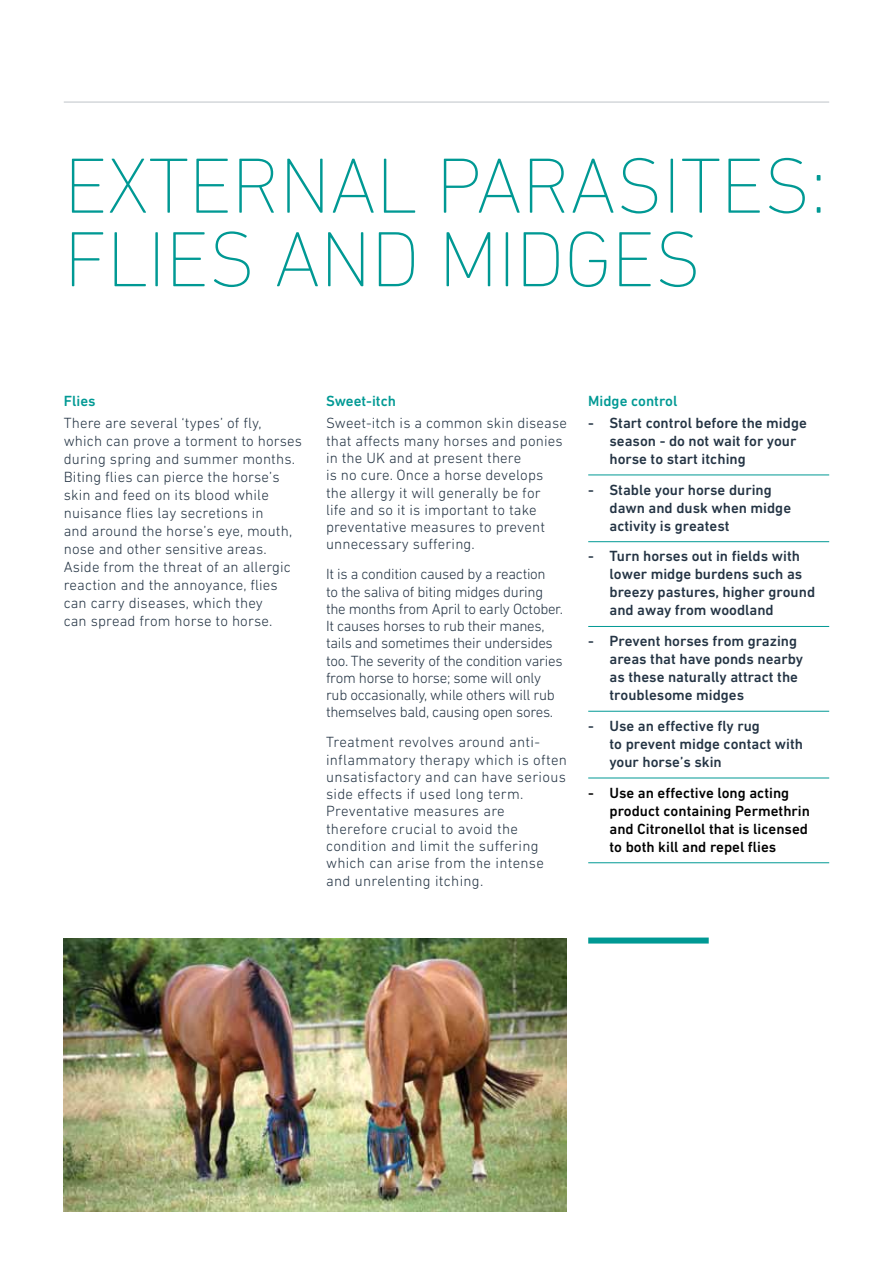
<style>
.page{position:relative;width:893px;height:1263px;background:#fff}
.page>*{position:absolute;margin:0;border:0;box-sizing:border-box;transform-origin:0 0}
.t1{font:200 79.5px/73.5px "DIN Next LT Pro";letter-spacing:-.01em;color:#009994}
.t2{font:300 15px/17.4px "DIN Next LT Pro";letter-spacing:.01em;color:#243444}
.t3{font:500 15px/18px "DIN Next LT Pro";color:#243444}
.t4{font:300 15px/17.2px "DIN Next LT Pro";letter-spacing:-.02em;color:#243444}
.t5{font:500 15px/18px "DIN Next LT Pro";color:#000}
.t6{font:500 15px "DIN Next LT Pro";color:#009994}
</style>
<div class="page">
<hr style="left:64px;top:102px;width:765px;height:1px;background:#bec3c8">
<hr style="left:588px;top:475px;width:241px;height:1px;background:#009994">
<hr style="left:588px;top:541px;width:241px;height:1px;background:#009994">
<hr style="left:588px;top:626px;width:241px;height:1px;background:#009994">
<hr style="left:588px;top:711px;width:241px;height:1px;background:#009994">
<hr style="left:588px;top:778px;width:241px;height:1px;background:#009994">
<hr style="left:588px;top:862px;width:241px;height:1px;background:#009994">
<div style="left:588px;top:937px;width:121px;height:6px;background:#009994"></div>
<img style="left:64px;top:938px;width:503px;height:274px">
<h1 class="t1" style="left:64px;top:148px;width:765px">EXTE RNAL PARAS ITES :<br>FLI ES AND MIDGES</h1>
<p class="t6" style="left:64px;top:392px;width:33px">Flies</p>
<p class="t2" style="left:64px;top:414px;width:240px;line-height:18px">There are several ‘types’ of fly, which can prove a torment to horses during spring and summer months.<br>Biting flies can pierce the horse’s skin and feed on its blood while nuisance flies lay secretions in<br>and around the horse’s eye, mouth, nose and other sensitive areas.<br>Aside from the threat of an allergic reaction and the annoyance, flies can carry diseases, which they<br>can spread from horse to horse.</p>
<p class="t6" style="left:326px;top:392px;width:72px">Sweet-itch</p>
<p class="t2" style="left:326px;top:414px;width:242px">Sweet-itch is a common skin disease that affects many horses and ponies in the UK and at present there<br>is no cure. Once a horse develops the allergy it will generally be for<br>life and so it is important to take preventative measures to prevent unnecessary suffering.</p>
<p class="t4" style="left:326px;top:565px;width:239px">It is a condition caused by a reaction<br>to the saliva of biting midges during the months from April to early October.<br>It causes horses to rub their manes, tails and sometimes their undersides too. The severity of the condition varies from horse to horse; some will only rub occasionally, while others will rub themselves bald, causing open sores.</p>
<p class="t2" style="left:326px;top:733px;width:242px">Treatment revolves around anti&shy;inflammatory therapy which is often unsatisfactory and can have serious side effects if used long term.<br>Preventative measures are therefore crucial to avoid the condition and limit the suffering which can arise from the intense and unrelenting itching.</p>
<p class="t6" style="left:588px;top:392px;width:91px">Midge control</p>
<p class="t3" style="left:609px;top:414px;width:199px;text-indent:-21px">- Start control before the midge season - do not wait for your horse to start itching</p>
<p class="t3" style="left:609px;top:480px;width:183px;text-indent:-21px">- Stable your horse during dawn and dusk when midge activity is greatest</p>
<p class="t3" style="left:609px;top:547px;width:207px;text-indent:-21px">- Turn horses out in fields with lower midge burdens such as breezy pastures, higher ground and away from woodland</p>
<p class="t3" style="left:609px;top:632px;width:195px;text-indent:-21px">- Prevent horses from grazing areas that have ponds nearby as these naturally attract the troublesome midges</p>
<p class="t3" style="left:609px;top:717px;width:195px;text-indent:-21px">- Use an effective fly rug<br>to prevent midge contact with your horse’s skin</p>
<p class="t5" style="left:609px;top:783px;width:202px;text-indent:-21px">- Use an effective long acting product containing Permethrin and Citronellol that is licensed to both kill and repel flies</p>
</div>
